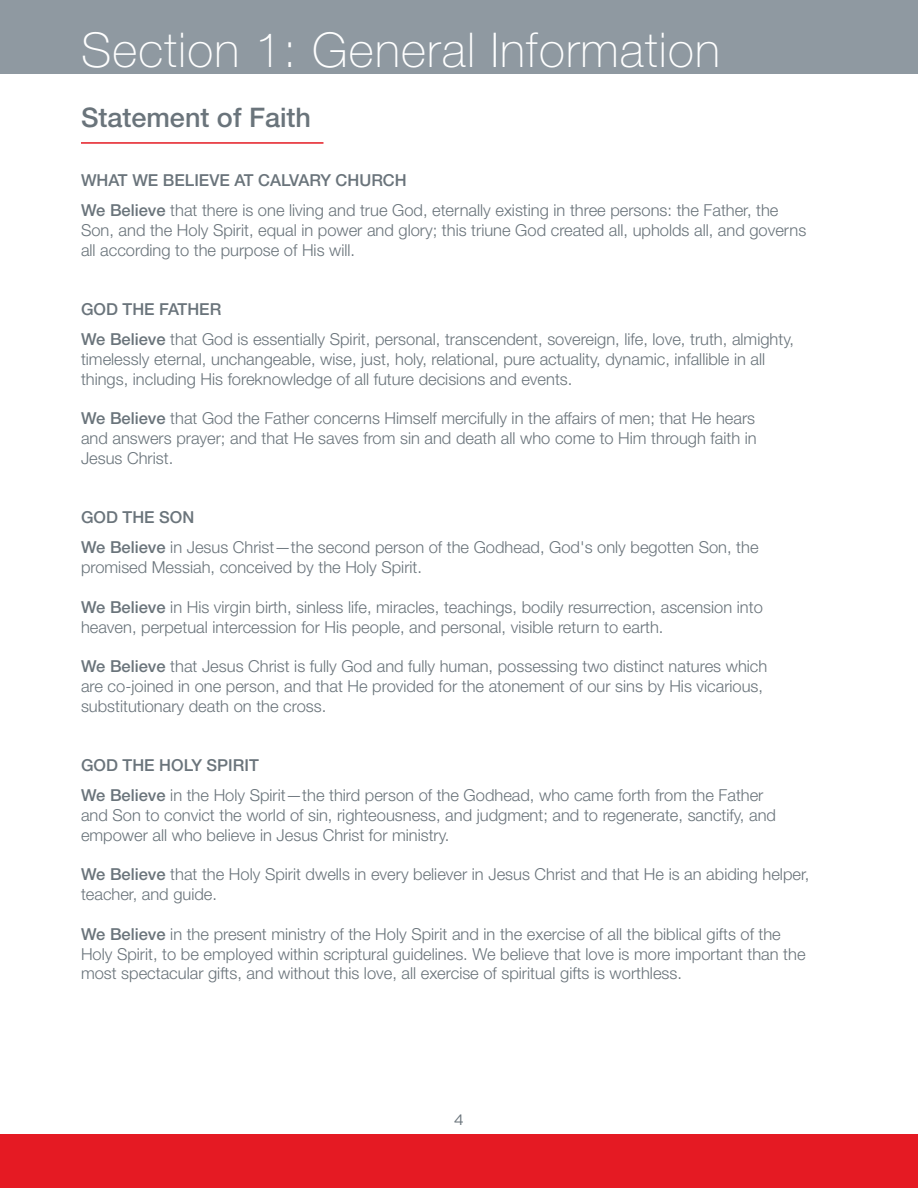
<style>
.page{position:relative;width:918px;height:1188px;background:#fff}
.page>*{position:absolute;margin:0;border:0;box-sizing:border-box;transform-origin:0 0}
.t1{font:100 48px "Helvetica Neue LT Std";letter-spacing:.025em;color:#fff}
.t2{font:500 27px "Helvetica Neue LT Std";color:#6a747b}
.t3{font:300 16.5px/19.8px "Helvetica Neue LT Std";color:#6a747b}
.t4{font:15px "Gotham";color:#6a747b}
.s1{font-weight:500}
</style>
<div class="page">
<div style="left:0;top:1134px;width:918px;height:54px;background:#e51a23"></div>
<div style="left:0;top:0;width:918px;height:74px;background:#8f99a1"></div>
<hr style="left:81px;top:142px;width:242px;height:2px;background:#e51a23">
<h1 class="t1" style="left:81px;top:22px;width:640px">Section 1: General Information</h1>
<h2 class="t2" style="left:81px;top:101px;width:232px">Statement of Faith</h2>
<p class="t3" style="left:81px;top:165px;width:699px;line-height:30px"><span class="s1">WHAT WE BELIEVE AT CALVARY CHURCH<br>We Believe</span> that there is one living and true God, eternally existing in three persons: the Father, the</p>
<p class="t3" style="left:81px;top:220px;width:727px">Son, and the Holy Spirit, equal in power and glory; this triune God created all, upholds all, and governs all according to the purpose of His will.</p>
<p class="t3" style="left:81px;top:294px;width:715px;line-height:30px"><span class="s1">GOD THE FATHER<br>We Believe</span> that God is essentially Spirit, personal, transcendent, sovereign, life, love, truth, almighty,</p>
<p class="t3" style="left:81px;top:349px;width:686px">timelessly eternal, unchangeable, wise, just, holy, relational, pure actuality, dynamic, infallible in all things, including His foreknowledge of all future decisions and events.</p>
<p class="t3" style="left:81px;top:408px;width:677px;text-align:justify"><span class="s1">We Believe</span> that God the Father concerns Himself mercifully in the affairs of men; that He hears and answers prayer; and that He saves from sin and death all who come to Him through faith in Jesus Christ.</p>
<p class="t3" style="left:81px;top:502px;width:679px;line-height:30px"><span class="s1">GOD THE SON<br>We Believe</span> in Jesus Christ—the second person of the Godhead, God's only begotten Son, the</p>
<p class="t3" style="left:81px;top:557px;width:343px">promised Messiah, conceived by the Holy Spirit.</p>
<p class="t3" style="left:81px;top:597px;width:683px"><span class="s1">We Believe</span> in His virgin birth, sinless life, miracles, teachings, bodily resurrection, ascension into heaven, perpetual intercession for His people, and personal, visible return to earth.</p>
<p class="t3" style="left:81px;top:656px;width:688px"><span class="s1">We Believe</span> that Jesus Christ is fully God and fully human, possessing two distinct natures which are co-joined in one person, and that He provided for the atonement of our sins by His vicarious, substitutionary death on the cross.</p>
<p class="t3" style="left:81px;top:750px;width:684px;line-height:30px"><span class="s1">GOD THE HOLY SPIRIT<br>We Believe</span> in the Holy Spirit—the third person of the Godhead, who came forth from the Father</p>
<p class="t3" style="left:81px;top:805px;width:697px">and Son to convict the world of sin, righteousness, and judgment; and to regenerate, sanctify, and empower all who believe in Jesus Christ for ministry.</p>
<p class="t3" style="left:81px;top:864px;width:730px"><span class="s1">We Believe</span> that the Holy Spirit dwells in every believer in Jesus Christ and that He is an abiding helper, teacher, and guide.</p>
<p class="t3" style="left:81px;top:924px;width:726px"><span class="s1">We Believe</span> in the present ministry of the Holy Spirit and in the exercise of all the biblical gifts of the<br>Holy Spirit, to be employed within scriptural guidelines. We believe that love is more important than the most spectacular gifts, and without this love, all exercise of spiritual gifts is worthless.</p>
<p class="t4" style="left:454px;top:1111px;width:12px">4</p>
</div>
